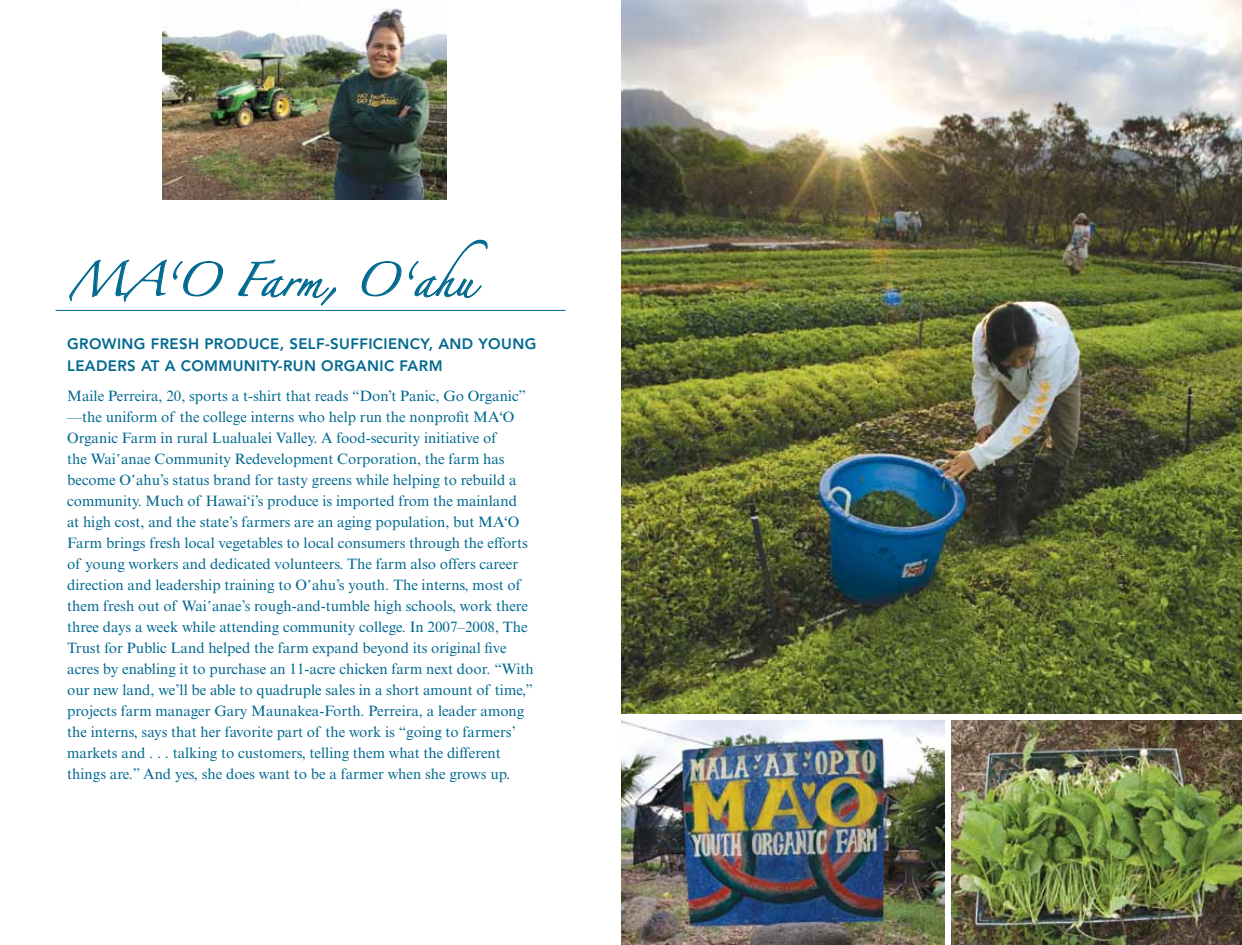
<style>
.page{position:relative;width:1242px;height:945px;background:#fff}
.page>*{position:absolute;margin:0;border:0;box-sizing:border-box;transform-origin:0 0}
.t1{font:30px "Zapfino";color:#006990}
.t2{font:15px/21px "Times New Roman MT Std";color:#006990}
.t3{font:800 15px/22.5px "Avenir LT Std";letter-spacing:.025em;color:#006990}
.s1{font-family:"Hoefler Txt"}
.s2{font-family:"Times"}
</style>
<div class="page">
<img style="left:621px;top:721px;width:324px;height:224px">
<img style="left:162px;top:7px;width:285px;height:192px">
<img style="left:952px;top:720px;width:290px;height:225px">
<img style="left:621px;top:0;width:621px;height:714px">
<svg style="left:69px;top:260px;width:98px;height:42px"></svg>
<svg style="left:173px;top:261px;width:50px;height:35px"></svg>
<svg style="left:238px;top:260px;width:98px;height:45px"></svg>
<svg style="left:362px;top:261px;width:39px;height:35px"></svg>
<svg style="left:409px;top:240px;width:79px;height:58px"></svg>
<hr style="left:56px;top:310px;width:510px;height:1px;background:#006990">
<h1 class="t1" style="left:69px;top:267px;width:420px">MAʻO Farm, Oʻahu</h1>
<p class="t3" style="left:67px;top:332px;width:471px">GROWING FRESH PRODUCE, SELF-SUFFICIENCY, AND YOUNG<br>LEADERS AT A COMMUNITY-RUN ORGANIC FARM</p>
<p class="t2" style="left:67px;top:386px;width:468px">Maile Perreira, 20, sports a t-shirt that reads “Don’t Panic, Go Organic” —the uniform of the college interns who help run the nonprofit MA<span class="s1">‘</span>O Organic Farm in rural Lualualei Valley. A food-security initiative of<br>the Wai<span class="s2">̔</span>anae Community Redevelopment Corporation, the farm has become O<span class="s2">̔</span>ahu’s status brand for tasty greens while helping to rebuild a community. Much of Hawai‘i’s produce is imported from the mainland<br>at high cost, and the state’s farmers are an aging population, but MA<span class="s1">‘</span>O Farm brings fresh local vegetables to local consumers through the efforts of young workers and dedicated volunteers. The farm also offers career direction and leadership training to O<span class="s2">̔</span>ahu’s youth. The interns, most of them fresh out of Wai<span class="s2">̔</span>anae’s rough-and-tumble high schools, work there three days a week while attending community college. In 2007–2008, The Trust for Public Land helped the farm expand beyond its original five acres by enabling it to purchase an 11-acre chicken farm next door. “With our new land, we’ll be able to quadruple sales in a short amount of time,” projects farm manager Gary Maunakea-Forth. Perreira, a leader among the interns, says that her favorite part of the work is “going to farmers’ markets and . . . talking to customers, telling them what the different things are.” And yes, she does want to be a farmer when she grows up.</p>
</div>
